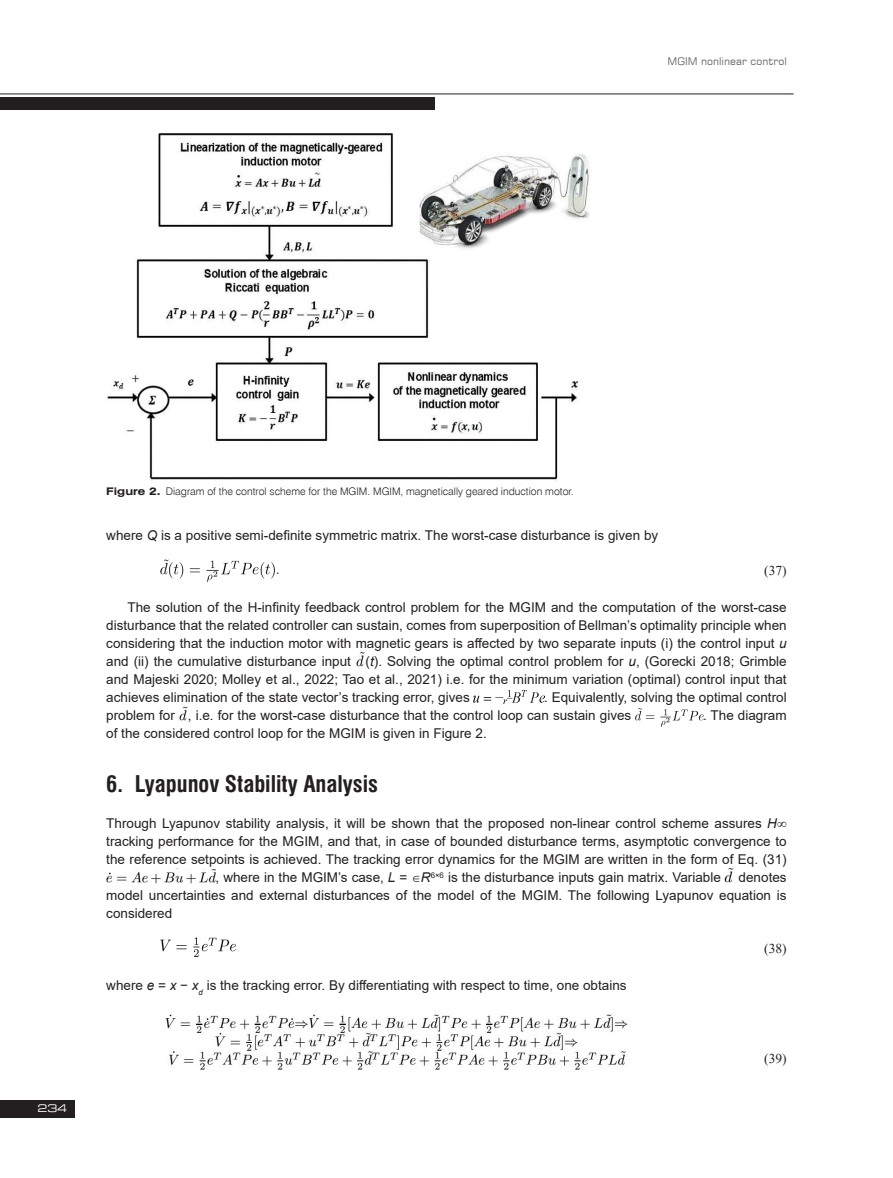
<style>
.page{position:relative;width:893px;height:1178px;background:#fff}
.page>*{position:absolute;margin:0;border:0;box-sizing:border-box;transform-origin:0 0}
._1__Sub-title{font:700 22.5px "Swis 721 Cn EU";color:#231f20}
.TEKST_2{font:13.5px/18px "Arial";color:#231f20;text-align:justify}
.TEKST{font:13.5px/18px "Arial";color:#231f20;text-align:justify}
.equation{font:13.5px "Times New Roman";color:#231f20}
.Fig__1__text{font:10.5px "Swis 721 Lt EU";color:#231f20}
.t1{font:10.5px "Square 721 EU";color:#6c6d70}
.t2{font:10.5px "Square 721 Ex EU";color:#fff}
.s1{font-family:"Swis 721 Ex EU";font-weight:700}
.s2{font-style:italic}
</style>
<div class="page">
<div style="left:0;top:97px;width:435px;height:12px;background:#231f20"></div>
<div style="left:0;top:1100px;width:75px;height:17px;background:#231f20"></div>
<hr style="left:0;top:94px;width:794px;height:1px;background:#231f20">
<img style="left:160px;top:559px;width:114px;height:22px">
<img style="left:356px;top:651px;width:9px;height:15px">
<img style="left:473px;top:690px;width:71px;height:13px">
<img style="left:179px;top:706px;width:9px;height:15px">
<img style="left:635px;top:708px;width:68px;height:18px">
<img style="left:106px;top:868px;width:110px;height:16px">
<img style="left:725px;top:867px;width:9px;height:15px">
<img style="left:160px;top:937px;width:76px;height:19px">
<img style="left:165px;top:1014px;width:463px;height:55px">
<img style="left:107px;top:134px;width:484px;height:347px">
<p class="t1" style="left:667px;top:54px;width:121px">MGIM nonlinear control</p>
<p class="t2" style="left:37px;top:1102px;width:31px">234</p>
<p class="Fig__1__text" style="left:106px;top:485px;width:469px"><span class="s1">Figure 2.</span> Diagram of the control scheme for the MGIM. MGIM, magnetically geared induction motor.</p>
<p class="TEKST" style="left:106px;top:526px;width:553px">where <span class="s2">Q</span> is a positive semi-definite symmetric matrix. The worst-case disturbance is given by</p>
<p class="equation" style="left:276px;top:560px;width:5px">.</p>
<p class="equation" style="left:764px;top:561px;width:24px">(37)</p>
<p class="TEKST_2" style="left:106px;top:598px;width:682px;text-indent:21px">The solution of the H-infinity feedback control problem for the MGIM and the computation of the worst-case disturbance that the related controller can sustain, comes from superposition of Bellman’s optimality principle when considering that the induction motor with magnetic gears is affected by two separate inputs (i) the control input <span class="s2">u </span>and (ii) the cumulative disturbance input (<span class="s2">t</span>). Solving the optimal control problem for <span class="s2">u</span>, (Gorecki 2018; Grimble and Majeski 2020; Molley et al., 2022; Tao et al., 2021) i.e. for the minimum variation (optimal) control input that achieves elimination of the state vector’s tracking error, gives</p>
<p class="TEKST_2" style="left:106px;top:688px;width:682px;text-indent:438px">. Equivalently, solving the optimal control problem for , i.e. for the worst-case disturbance that the control loop can sustain gives</p>
<p class="TEKST_2" style="left:703px;top:706px;width:85px">. The diagram</p>
<p class="TEKST_2" style="left:106px;top:724px;width:382px">of the considered control loop for the MGIM is given in Figure 2.</p>
<p class="_1__Sub-title" style="left:106px;top:770px;width:273px">6. Lyapunov Stability Analysis</p>
<p class="TEKST" style="left:106px;top:814px;width:682px">Through Lyapunov stability analysis, it will be shown that the proposed non-linear control scheme assures <span class="s2">H</span>∞</p>
<p class="TEKST" style="left:106px;top:832px;width:682px">tracking performance for the MGIM, and that, in case of bounded disturbance terms, asymptotic convergence to</p>
<p class="TEKST" style="left:106px;top:850px;width:682px">the reference setpoints is achieved. The tracking error dynamics for the MGIM are written in the form of Eq. (31)</p>
<p class="TEKST" style="left:216px;top:868px;width:507px">, where in the MGIM’s case, <span class="s2">L</span> = ∈<span class="s2">R</span><sup>6×6</sup> is the disturbance inputs gain matrix. Variable</p>
<p class="TEKST" style="left:106px;top:868px;width:682px;text-indent:632px">denotes model uncertainties and external disturbances of the model of the MGIM. The following Lyapunov equation is considered</p>
<p class="equation" style="left:764px;top:939px;width:24px">(38)</p>
<p class="TEKST" style="left:106px;top:976px;width:522px">where <span class="s2">e</span> = <span class="s2">x</span> − <span class="s2">x</span><sub>d</sub> is the tracking error. By differentiating with respect to time, one obtains</p>
<p class="equation" style="left:764px;top:1049px;width:24px">(39)</p>
</div>
